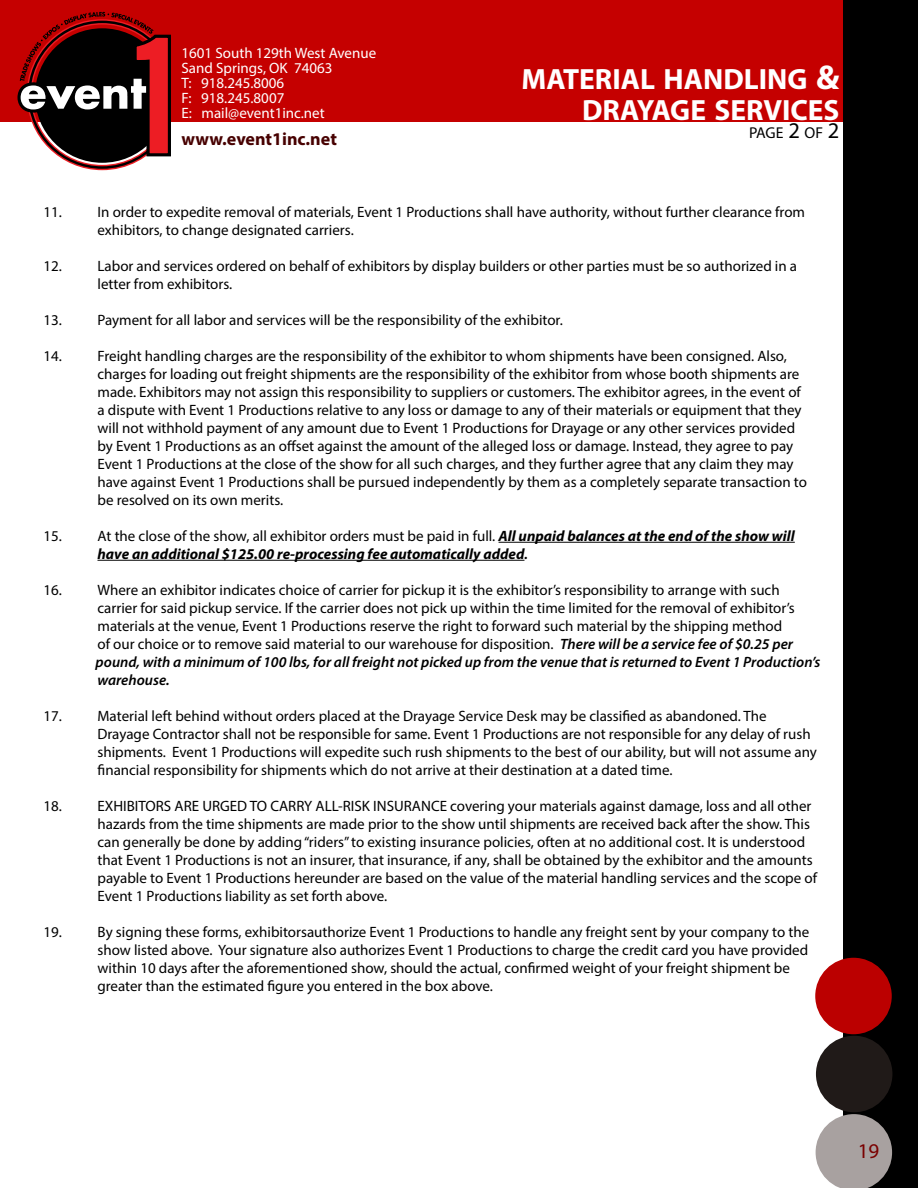
<style>
.page{position:relative;width:918px;height:1188px;background:#fff}
.page>*{position:absolute;margin:0;border:0;box-sizing:border-box;transform-origin:0 0}
.t1{font:700 29.4px/31.5px "Myriad Pro";color:#fff;text-align:right}
.t2{font:21px "Myriad Pro";color:#7a0000}
.t3{font:700 18px "Myriad Pro";color:#470000}
.t4{font:15.75px "Myriad Pro";letter-spacing:-.01em;color:#000}
.t5{font:15px/18px "Myriad Pro";color:#000}
.t6{font:italic 700 15px/18px "Myriad Pro";color:#000}
.t7{font:15px/15px "Myriad Pro";color:#fff}
.s1{font-size:34.5px}
.s2{font-size:22.5px}
.s3{font-weight:400;font-style:normal}
.s4{font-weight:600}
.s5{font-weight:600;font-style:italic}
</style>
<div class="page">
<div style="left:1px;top:1px;width:882px;height:121px;background:#c50000"></div>
<div style="left:844px;top:1px;width:73px;height:1186px;background:#000"></div>
<div style="left:843px;top:0;width:75px;height:1188px;border:2px solid #000"></div>
<div style="left:815px;top:958px;width:77px;height:76px;background:#b00;border-radius:50%"></div>
<div style="left:816px;top:1036px;width:76px;height:76px;background:#201a18;border-radius:50%"></div>
<svg style="left:816px;top:1114px;width:76px;height:74px"></svg>
<hr style="left:499px;top:542px;width:296px;height:1px;background:#000">
<hr style="left:98px;top:560px;width:426px;height:1px;background:#000">
<svg style="left:17px;top:12px;width:154px;height:158px"></svg>
<p class="t7" style="left:181px;top:45px;width:196px">1601 South 129th West Avenue<br>Sand Springs, OK 74063<br>T: 918.245.8006<br>F: 918.245.8007<br>E: mail@event1inc.net</p>
<p class="t3" style="left:181px;top:127px;width:157px">www.event1inc.net</p>
<h1 class="t1" style="left:522px;top:62px;width:319px">MATERIAL HANDLING <span class="s1">&amp;<br></span>DRAYAGE SERVICES</h1>
<p class="t4" style="left:749px;top:123px;width:92px">PAGE <span class="s2">2</span> OF <span class="s2">2</span></p>
<p class="t5" style="left:98px;top:202px;width:709px;text-indent:-54px">11. In order to expedite removal of materials, Event 1 Productions shall have authority, without further clearance from exhibitors, to change designated carriers.</p>
<p class="t5" style="left:98px;top:256px;width:701px;text-indent:-54px">12. Labor and services ordered on behalf of exhibitors by display builders or other parties must be so authorized in a letter from exhibitors.</p>
<p class="t5" style="left:44px;top:310px;width:521px">13. Payment for all labor and services will be the responsibility of the exhibitor.</p>
<p class="t5" style="left:98px;top:346px;width:711px;text-indent:-54px">14. Freight handling charges are the responsibility of the exhibitor to whom shipments have been consigned. Also, charges for loading out freight shipments are the responsibility of the exhibitor from whose booth shipments are made. Exhibitors may not assign this responsibility to suppliers or customers. The exhibitor agrees, in the event of a dispute with Event 1 Productions relative to any loss or damage to any of their materials or equipment that they will not withhold payment of any amount due to Event 1 Productions for Drayage or any other services provided by Event 1 Productions as an offset against the amount of the alleged loss or damage. Instead, they agree to pay Event 1 Productions at the close of the show for all such charges, and they further agree that any claim they may have against Event 1 Productions shall be pursued independently by them as a completely separate transaction to be resolved on its own merits.</p>
<p class="t6" style="left:98px;top:526px;width:699px;text-indent:-54px"><span class="s3">15. At the close of the show, all exhibitor orders must be paid in full.</span> All unpaid balances at the end of the show will have an additional $125.00 re-processing fee automatically added<span class="s4">.</span></p>
<p class="t5" style="left:96px;top:580px;width:726px;text-indent:-52px">16. Where an exhibitor indicates choice of carrier for pickup it is the exhibitor’s responsibility to arrange with such carrier for said pickup service. If the carrier does not pick up within the time limited for the removal of exhibitor’s materials at the venue, Event 1 Productions reserve the right to forward such material by the shipping method<br>of our choice or to remove said material to our warehouse for disposition. <span class="s5">There will be a service fee of $0.25 per pound, with a minimum of 100 lbs, for all freight not picked up from the venue that is returned to Event 1 Production’s warehouse.</span></p>
<p class="t5" style="left:98px;top:706px;width:721px;text-indent:-54px">17. Material left behind without orders placed at the Drayage Service Desk may be classified as abandoned. The Drayage Contractor shall not be responsible for same. Event 1 Productions are not responsible for any delay of rush shipments. Event 1 Productions will expedite such rush shipments to the best of our ability, but will not assume any financial responsibility for shipments which do not arrive at their destination at a dated time.</p>
<p class="t5" style="left:97px;top:796px;width:721px;text-indent:-54px">18. EXHIBITORS ARE URGED TO CARRY ALL-RISK INSURANCE covering your materials against damage, loss and all other hazards from the time shipments are made prior to the show until shipments are received back after the show. This can generally be done by adding “riders” to existing insurance policies, often at no additional cost. It is understood that Event 1 Productions is not an insurer, that insurance, if any, shall be obtained by the exhibitor and the amounts payable to Event 1 Productions hereunder are based on the value of the material handling services and the scope of Event 1 Productions liability as set forth above.</p>
<p class="t5" style="left:97px;top:922px;width:713px;text-indent:-54px">19. By signing these forms, exhibitorsauthorize Event 1 Productions to handle any freight sent by your company to the show listed above. Your signature also authorizes Event 1 Productions to charge the credit card you have provided within 10 days after the aforementioned show, should the actual, confirmed weight of your freight shipment be greater than the estimated figure you entered in the box above.</p>
<h2 class="t2" style="left:858px;top:1138px;width:23px">19</h2>
</div>
